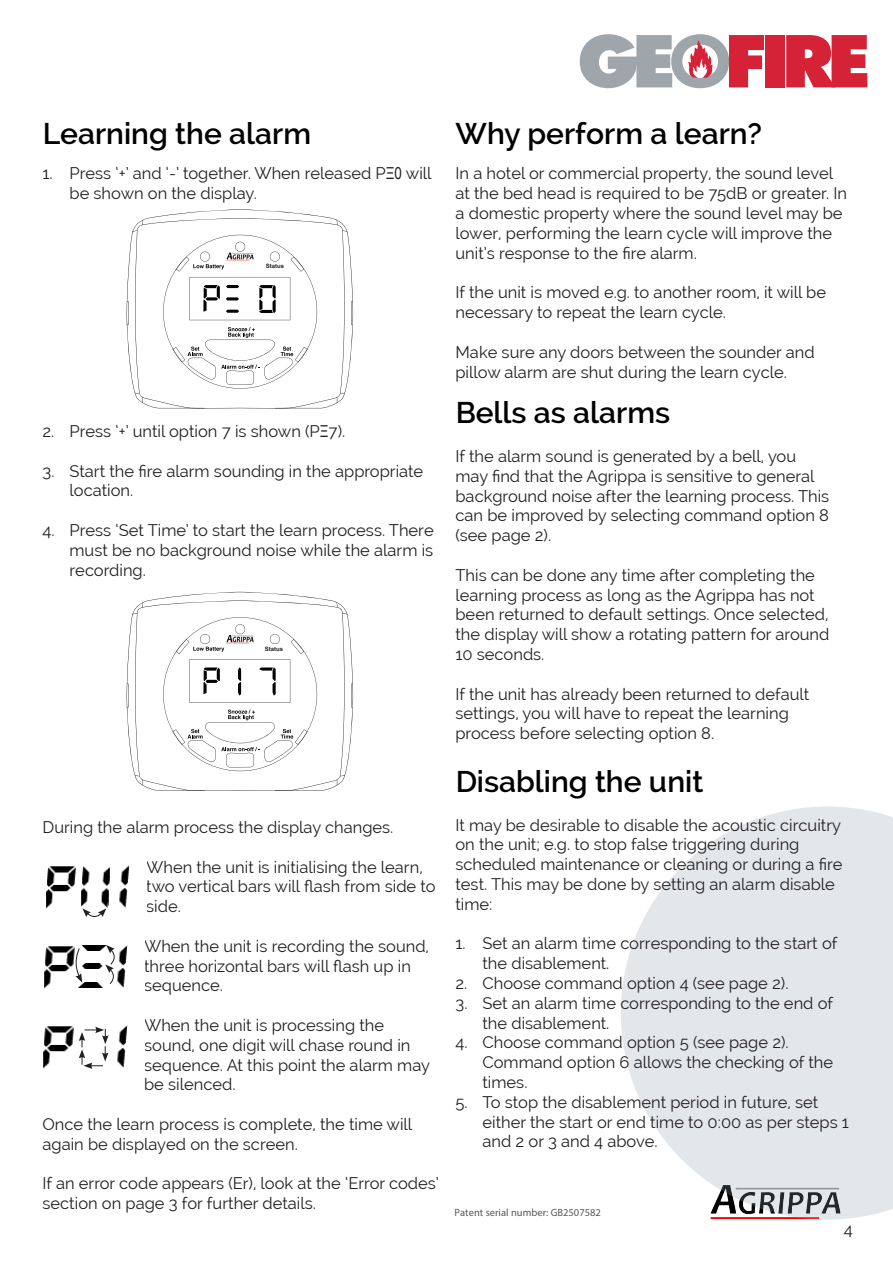
<style>
.page{position:relative;width:893px;height:1263px;background:#fff}
.page>*{position:absolute;margin:0;border:0;box-sizing:border-box;transform-origin:0 0}
.t1{font:600 30px "Raleway";color:#000}
.t2{font:16.5px/19.8px "Raleway";color:#231f20}
.t3{font:10.5px "Myriad Pro";color:#57585a}
.t4{font:700 6px "Arial";color:#231f20}
.s1{font-family:"Arial Narrow"}
</style>
<div class="page">
<div style="left:765px;top:35px;width:19px;height:52px;background:#d52236"></div>
<svg style="left:786px;top:35px;width:81px;height:52px;background:#da3d4f"></svg>
<svg style="left:580px;top:34px;width:184px;height:54px"></svg>
<svg style="left:621px;top:806px;width:272px;height:413px;fill:#e4e7ea"></svg>
<img style="left:44px;top:945px;width:84px;height:44px">
<img style="left:81px;top:865px;width:49px;height:44px">
<img style="left:46px;top:866px;width:30px;height:43px">
<img style="left:117px;top:1025px;width:11px;height:43px">
<img style="left:43px;top:1026px;width:31px;height:43px">
<svg style="left:82px;top:908px;width:24px;height:9px"></svg>
<svg style="left:105px;top:945px;width:10px;height:39px"></svg>
<svg style="left:75px;top:948px;width:7px;height:34px"></svg>
<svg style="left:79px;top:1027px;width:30px;height:42px"></svg>
<svg style="left:127px;top:209px;width:226px;height:199px"></svg>
<img style="left:226px;top:252px;width:29px;height:8px">
<svg style="left:127px;top:592px;width:226px;height:199px"></svg>
<img style="left:226px;top:635px;width:29px;height:8px">
<h1 class="t1" style="left:43px;top:116px;width:270px">Learning the alarm</h1>
<h1 class="t1" style="left:455px;top:116px;width:308px">Why perform a learn?</h1>
<p class="t2" style="left:70px;top:164px;width:364px;text-indent:-27px">1. Press ‘+’ and ‘-’ together. When released P<span class="s1">Ξ0</span> will be shown on the display.</p>
<p class="t4" style="left:266px;top:262px;width:20px">Status</p>
<p class="t2" style="left:43px;top:421px;width:304px">2. Press ‘+’ until option 7 is shown (P<span class="s1">Ξ</span>7).</p>
<p class="t2" style="left:70px;top:461px;width:355px;text-indent:-27px">3. Start the fire alarm sounding in the appropriate location.</p>
<p class="t2" style="left:70px;top:520px;width:366px;text-align:justify;text-indent:-27px">4. Press ‘Set Time’ to start the learn process. There must be no background noise while the alarm is recording.</p>
<p class="t4" style="left:265px;top:645px;width:20px">Status</p>
<p class="t2" style="left:43px;top:817px;width:352px">During the alarm process the display changes.</p>
<p class="t2" style="left:146px;top:857px;width:291px">When the unit is initialising the learn, two vertical bars will flash from side to side.</p>
<p class="t2" style="left:144px;top:936px;width:286px">When the unit is recording the sound, three horizontal bars will flash up in sequence.</p>
<p class="t2" style="left:144px;top:1015px;width:287px">When the unit is processing the sound, one digit will chase round in sequence. At this point the alarm may be silenced.</p>
<p class="t2" style="left:43px;top:1114px;width:371px">Once the learn process is complete, the time will again be displayed on the screen.</p>
<p class="t2" style="left:43px;top:1174px;width:398px">If an error code appears (Er), look at the ‘Error codes’ section on page 3 for further details.</p>
<p class="t2" style="left:455px;top:164px;width:393px">In a hotel or commercial property, the sound level at the bed head is required to be 75dB or greater. In a domestic property where the sound level may be lower, performing the learn cycle will improve the unit’s response to the fire alarm.</p>
<p class="t2" style="left:455px;top:283px;width:372px">If the unit is moved e.g. to another room, it will be necessary to repeat the learn cycle.</p>
<p class="t2" style="left:455px;top:342px;width:361px">Make sure any doors between the sounder and pillow alarm are shut during the learn cycle.</p>
<h1 class="t1" style="left:455px;top:396px;width:216px">Bells as alarms</h1>
<p class="t2" style="left:455px;top:446px;width:375px">If the alarm sound is generated by a bell, you may find that the Agrippa is sensitive to general background noise after the learning process. This can be improved by selecting command option 8 (see page 2).</p>
<p class="t2" style="left:455px;top:565px;width:375px">This can be done any time after completing the learning process as long as the Agrippa has not been returned to default settings. Once selected, the display will show a rotating pattern for around 10 seconds.</p>
<p class="t2" style="left:455px;top:684px;width:355px">If the unit has already been returned to default settings, you will have to repeat the learning process before selecting option 8.</p>
<h1 class="t1" style="left:455px;top:764px;width:249px">Disabling the unit</h1>
<p class="t2" style="left:455px;top:815px;width:388px">It may be desirable to disable the acoustic circuitry on the unit; e.g. to stop false triggering during scheduled maintenance or cleaning or during a fire test. This may be done by setting an alarm disable time:</p>
<p class="t2" style="left:482px;top:934px;width:356px;text-indent:-27px">1. Set an alarm time corresponding to the start of the disablement.</p>
<p class="t2" style="left:455px;top:973px;width:334px">2. Choose command option 4 (see page 2).</p>
<p class="t2" style="left:482px;top:993px;width:352px;text-indent:-27px">3. Set an alarm time corresponding to the end of the disablement.</p>
<p class="t2" style="left:482px;top:1033px;width:352px;text-indent:-27px">4. Choose command option 5 (see page 2).<br>Command option 6 allows the checking of the times.</p>
<p class="t2" style="left:482px;top:1092px;width:368px;text-indent:-27px">5. To stop the disablement period in future, set either the start or end time to 0:00 as per steps 1 and 2 or 3 and 4 above.</p>
<p class="t3" style="left:455px;top:1206px;width:148px">Patent serial number: GB2507582</p>
<p class="t2" style="left:844px;top:1219px;width:10px">4</p>
</div>
